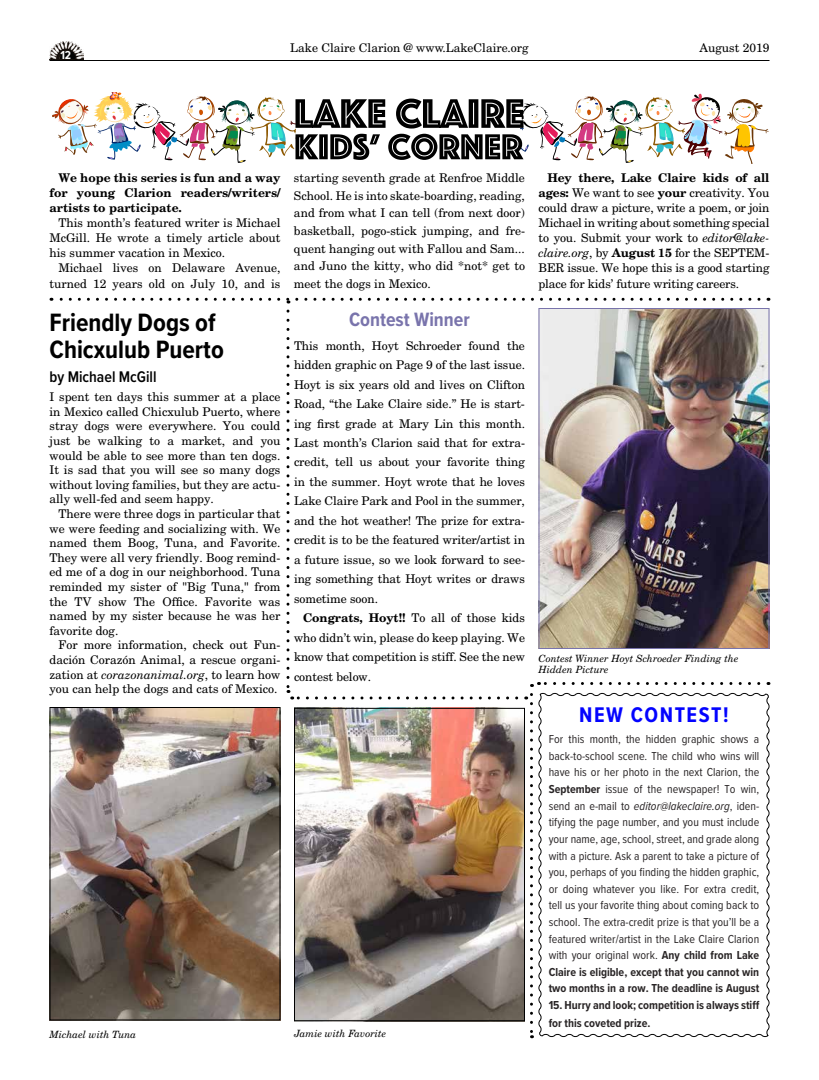
<style>
.page{position:relative;width:819px;height:1080px;background:#fff}
.page>*{position:absolute;margin:0;border:0;box-sizing:border-box;transform-origin:0 0}
.t1{font:700 26px/27.2px "Proxima Nova Cond";color:#000}
.t2{font:700 22px "Proxima Nova Cond";letter-spacing:.07em;color:#00f}
.t3{font:700 20px "Proxima Nova Cond";color:#7974ac}
.t4{font:600 16px "Proxima Nova Cond";color:#000}
.t5{font:12px/14.6px "New Century Schlbk LT Std";color:#000;text-align:justify}
.t6{font:12px/16.6px "Proxima Nova Cond";color:#272324;text-align:justify}
.t7{font:700 12px/15.1px "New Century Schlbk LT Std";color:#000;text-align:justify}
.t8{font:700 12px/17.8px "Proxima Nova Cond";color:#272324}
.t9{font:700 12px "Proxima Nova Cond";color:#fff}
.t10{font:italic 10px/11px "New Century Schlbk LT Std";color:#000}
.s1{font-style:italic}
.s2{font-weight:700}
</style>
<div class="page">
<hr style="left:50px;top:60px;width:720px;height:1px;background:#000">
<img style="left:50px;top:41px;width:33px;height:19px">
<svg style="left:52px;top:92px;width:717px;height:71px"></svg>
<svg style="left:538px;top:692px;width:232px;height:346px"></svg>
<svg style="left:51px;top:298px;width:708px;height:5px"></svg>
<svg style="left:286px;top:311px;width:231px;height:388px"></svg>
<svg style="left:532px;top:682px;width:227px;height:5px"></svg>
<svg style="left:526px;top:695px;width:7px;height:343px"></svg>
<img style="left:296px;top:710px;width:227px;height:309px">
<div style="left:294px;top:708px;width:231px;height:313px;border:1px solid #000"></div>
<img style="left:540px;top:310px;width:228px;height:337px">
<div style="left:538px;top:308px;width:232px;height:341px;border:1px solid #7974ac"></div>
<img style="left:52px;top:709px;width:226px;height:309px">
<div style="left:50px;top:707px;width:230px;height:313px;border:1px solid #000"></div>
<p class="t9" style="left:60px;top:47px;width:12px">12</p>
<p class="t5" style="left:290px;top:40px;width:240px">Lake Claire Clarion @ www.LakeClaire.org</p>
<p class="t5" style="left:699px;top:40px;width:72px">August 2019</p>
<p class="t7" style="left:49px;top:170px;width:233px;text-indent:9px">We hope this series is fun and a way for young Clarion readers/writers/ artists to participate.</p>
<p class="t5" style="left:49px;top:215px;width:233px;line-height:15.1px;text-indent:9px">This month’s featured writer is Michael McGill. He wrote a timely article about his summer vacation in Mexico.</p>
<p class="t5" style="left:49px;top:261px;width:232px;line-height:15.1px;text-align:right">Michael lives on Delaware Avenue, turned 12 years old on July 10, and is</p>
<h1 class="t1" style="left:50px;top:308px;width:176px">Friendly Dogs of<br>Chicxulub Puerto</h1>
<h3 class="t4" style="left:50px;top:365px;width:109px">by Michael McGill</h3>
<p class="t5" style="left:50px;top:390px;width:233px">I spent ten days this summer at a place in Mexico called Chicxulub Puerto, where stray dogs were everywhere. You could just be walking to a market, and you would be able to see more than ten dogs.<br>It is sad that you will see so many dogs without loving families, but they are actu&shy;ally well-fed and seem happy.</p>
<p class="t5" style="left:50px;top:506px;width:233px;text-indent:9px">There were three dogs in particular that we were feeding and socializing with. We named them Boog, Tuna, and Favorite.<br>They were all very friendly. Boog remind&shy;ed me of a dog in our neighborhood. Tuna reminded my sister of "Big Tuna," from the TV show The Office. Favorite was named by my sister because he was her favorite dog.</p>
<p class="t5" style="left:50px;top:638px;width:233px;text-indent:9px">For more information, check out Fun&shy;dación Corazón Animal, a rescue organi&shy;zation at <span class="s1">corazonanimal.org</span>, to learn how you can help the dogs and cats of Mexico.</p>
<p class="t5" style="left:294px;top:169px;width:233px;line-height:17.7px">starting seventh grade at Renfroe Middle School. He is into skate-boarding, reading, and from what I can tell (from next door) basketball, pogo-stick jumping, and fre&shy;quent hanging out with Fallou and Sam... and Juno the kitty, who did *not* get to meet the dogs in Mexico.</p>
<p class="t5" style="left:538px;top:170px;width:233px;line-height:15.1px;text-indent:9px"><span class="s2">Hey there, Lake Claire kids of all ages:</span> We want to see <span class="s2">your</span> creativity. You could draw a picture, write a poem, or join Michael in writing about something special to you. Submit your work to <span class="s1">editor@lake&shy;claire.org</span>, by <span class="s2">August 15</span> for the SEPTEM-BER issue. We hope this is a good starting place for kids’ future writing careers.</p>
<h3 class="t3" style="left:349px;top:304px;width:122px">Contest Winner</h3>
<p class="t5" style="left:294px;top:336px;width:233px;line-height:19.5px">This month, Hoyt Schroeder found the hidden graphic on Page 9 of the last issue.<br>Hoyt is six years old and lives on Clifton Road, “the Lake Claire side.” He is start&shy;ing first grade at Mary Lin this month.<br>Last month’s Clarion said that for extra&shy;credit, tell us about your favorite thing in the summer. Hoyt wrote that he loves Lake Claire Park and Pool in the summer, and the hot weather! The prize for extra&shy;credit is to be the featured writer/artist in a future issue, so we look forward to see&shy;ing something that Hoyt writes or draws sometime soon.</p>
<p class="t5" style="left:294px;top:608px;width:233px;line-height:19.5px;text-indent:9px"><span class="s2">Congrats, Hoyt!!</span> To all of those kids who didn’t win, please do keep playing. We know that competition is stiff. See the new contest below.</p>
<p class="t10" style="left:538px;top:653px;width:202px">Contest Winner Hoyt Schroeder Finding the<br>Hidden Picture</p>
<p class="t10" style="left:50px;top:1028px;width:88px">Michael with Tuna</p>
<p class="t10" style="left:294px;top:1028px;width:94px">Jamie with Favorite</p>
<h2 class="t2" style="left:579px;top:699px;width:151px">NEW CONTEST!</h2>
<p class="t6" style="left:549px;top:730px;width:212px">For this month, the hidden graphic shows a back-to-school scene. The child who wins will have his or her photo in the next Clarion, the <span class="s2">September</span> issue of the newspaper! To win, send an e-mail to <span class="s1">editor@lakeclaire.org</span>, iden&shy;tifying the page number, and you must include your name, age, school, street, and grade along with a picture. Ask a parent to take a picture of you, perhaps of you finding the hidden graphic, or doing whatever you like. For extra credit, tell us your favorite thing about coming back to school. The extra-credit prize is that you’ll be a featured writer/artist in the Lake Claire Clarion with your original work. <span class="s2">Any child from Lake Claire is eligible, except that you cannot win two months in a row. The deadline is August</span></p>
<p class="t8" style="left:549px;top:996px;width:212px">15. Hurry and look; competition is always stiff for this coveted prize.</p>
</div>
